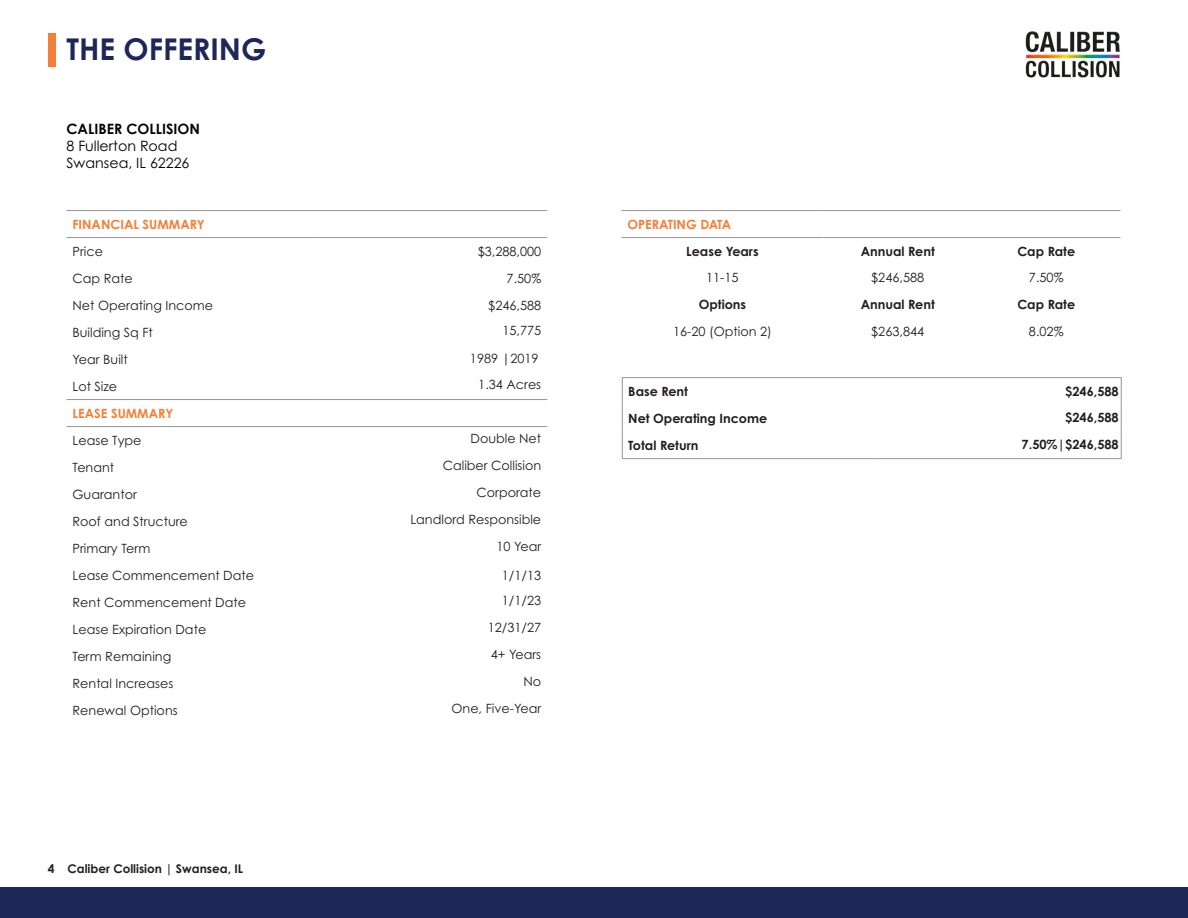
<style>
.page{position:relative;width:1188px;height:918px;background:#fff}
.page>*{position:absolute;margin:0;border:0;box-sizing:border-box;transform-origin:0 0}
.t1{font:700 30px "Century Gothic Pro";color:#1d2859}
.t2{font:14.25px/17.1px "Century Gothic Pro";color:#040503}
.t3{font:700 14.25px "Century Gothic";color:#040503}
.t4{font:12.75px "Century Gothic Pro";color:#231f20}
.t5{font:700 12.75px/27px "Century Gothic Pro";color:#231f20}
.t6{font:700 12.75px "Century Gothic Pro";color:#f47f37}
.t7{font:12.75px "Century Gothic";color:#231f20}
.t8{font:700 12px "Century Gothic Pro";color:#231f20}
</style>
<div class="page">
<img style="left:1025px;top:31px;width:95px;height:47px">
<hr style="left:67px;top:210px;width:251px;height:1px;background:#939598">
<hr style="left:318px;top:210px;width:229px;height:1px;background:#939598">
<hr style="left:67px;top:237px;width:251px;height:1px;background:#939598">
<hr style="left:318px;top:237px;width:229px;height:1px;background:#939598">
<hr style="left:67px;top:399px;width:251px;height:1px;background:#939598">
<hr style="left:67px;top:426px;width:251px;height:1px;background:#939598">
<hr style="left:318px;top:399px;width:229px;height:1px;background:#939598">
<hr style="left:318px;top:426px;width:229px;height:1px;background:#939598">
<hr style="left:621px;top:210px;width:202px;height:1px;background:#939598">
<hr style="left:824px;top:210px;width:148px;height:1px;background:#939598">
<hr style="left:972px;top:210px;width:148px;height:1px;background:#939598">
<hr style="left:621px;top:237px;width:202px;height:1px;background:#939598">
<hr style="left:824px;top:237px;width:148px;height:1px;background:#939598">
<hr style="left:972px;top:237px;width:148px;height:1px;background:#939598">
<hr style="left:622px;top:377px;width:251px;height:1px;background:#939598">
<hr style="left:873px;top:377px;width:249px;height:1px;background:#939598">
<svg style="left:622px;top:378px;width:1px;height:80px"></svg>
<svg style="left:1121px;top:378px;width:1px;height:80px"></svg>
<hr style="left:622px;top:458px;width:251px;height:1px;background:#939598">
<hr style="left:873px;top:458px;width:249px;height:1px;background:#939598">
<div style="left:48px;top:33px;width:7px;height:34px;background:#f47f37"></div>
<div style="left:0;top:887px;width:1188px;height:31px;background:#1d2859"></div>
<h1 class="t1" style="left:67px;top:31px;width:201px">THE OFFERING</h1>
<p class="t3" style="left:67px;top:120px;width:135px">CALIBER COLLISION</p>
<p class="t2" style="left:67px;top:137px;width:125px">8 Fullerton Road<br>Swansea, IL 62226</p>
<p class="t6" style="left:73px;top:216px;width:134px">FINANCIAL SUMMARY</p>
<p class="t4" style="left:73px;top:243px;width:32px">Price</p>
<p class="t4" style="left:478px;top:243px;width:65px">$3,288,000</p>
<p class="t4" style="left:73px;top:270px;width:62px">Cap Rate</p>
<p class="t4" style="left:507px;top:270px;width:36px">7.50%</p>
<p class="t4" style="left:73px;top:297px;width:142px">Net Operating Income</p>
<p class="t4" style="left:488px;top:297px;width:54px">$246,588</p>
<p class="t4" style="left:73px;top:324px;width:82px">Building Sq Ft</p>
<p class="t4" style="left:502px;top:323px;width:40px">15,775</p>
<p class="t4" style="left:73px;top:351px;width:57px">Year Built</p>
<p class="t7" style="left:470px;top:349px;width:70px">1989 |2019</p>
<p class="t4" style="left:73px;top:378px;width:46px">Lot Size</p>
<p class="t4" style="left:478px;top:377px;width:64px">1.34 Acres</p>
<p class="t6" style="left:73px;top:405px;width:102px">LEASE SUMMARY</p>
<p class="t4" style="left:73px;top:432px;width:70px">Lease Type</p>
<p class="t4" style="left:471px;top:431px;width:72px">Double Net</p>
<p class="t4" style="left:73px;top:459px;width:43px">Tenant</p>
<p class="t4" style="left:443px;top:458px;width:100px">Caliber Collision</p>
<p class="t4" style="left:73px;top:486px;width:66px">Guarantor</p>
<p class="t4" style="left:476px;top:485px;width:66px">Corporate</p>
<p class="t4" style="left:73px;top:513px;width:117px">Roof and Structure</p>
<p class="t4" style="left:410px;top:512px;width:132px">Landlord Responsible</p>
<p class="t4" style="left:73px;top:540px;width:80px">Primary Term</p>
<p class="t4" style="left:496px;top:539px;width:46px">10 Year</p>
<p class="t4" style="left:73px;top:567px;width:183px">Lease Commencement Date</p>
<p class="t4" style="left:502px;top:567px;width:41px">1/1/13</p>
<p class="t4" style="left:73px;top:594px;width:175px">Rent Commencement Date</p>
<p class="t4" style="left:502px;top:593px;width:41px">1/1/23</p>
<p class="t4" style="left:73px;top:621px;width:135px">Lease Expiration Date</p>
<p class="t4" style="left:488px;top:620px;width:55px">12/31/27</p>
<p class="t4" style="left:73px;top:648px;width:100px">Term Remaining</p>
<p class="t4" style="left:491px;top:647px;width:52px">4+ Years</p>
<p class="t4" style="left:73px;top:675px;width:102px">Rental Increases</p>
<p class="t4" style="left:523px;top:674px;width:19px">No</p>
<p class="t4" style="left:73px;top:702px;width:107px">Renewal Options</p>
<p class="t4" style="left:451px;top:701px;width:91px">One, Five-Year</p>
<p class="t8" style="left:48px;top:861px;width:197px">4 Caliber Collision | Swansea, IL</p>
<p class="t6" style="left:627px;top:216px;width:105px">OPERATING DATA</p>
<p class="t5" style="left:686px;top:237px;width:74px">Lease Years</p>
<p class="t5" style="left:861px;top:237px;width:76px">Annual Rent</p>
<p class="t5" style="left:1017px;top:237px;width:59px">Cap Rate</p>
<p class="t4" style="left:706px;top:270px;width:34px">11-15</p>
<p class="t4" style="left:871px;top:270px;width:54px">$246,588</p>
<p class="t4" style="left:1029px;top:270px;width:36px">7.50%</p>
<p class="t5" style="left:699px;top:291px;width:49px">Options</p>
<p class="t5" style="left:861px;top:291px;width:76px">Annual Rent</p>
<p class="t5" style="left:1017px;top:291px;width:59px">Cap Rate</p>
<p class="t4" style="left:673px;top:324px;width:100px">16-20 (Option 2)</p>
<p class="t4" style="left:871px;top:324px;width:54px">$263,844</p>
<p class="t4" style="left:1029px;top:324px;width:36px">8.02%</p>
<p class="t5" style="left:628px;top:378px;width:140px">Base Rent<br>Net Operating Income<br>Total Return</p>
<p class="t5" style="left:1022px;top:378px;width:99px;line-height:26.5px;text-align:right">$246,588 $246,588<br>7.50%|$246,588</p>
</div>
